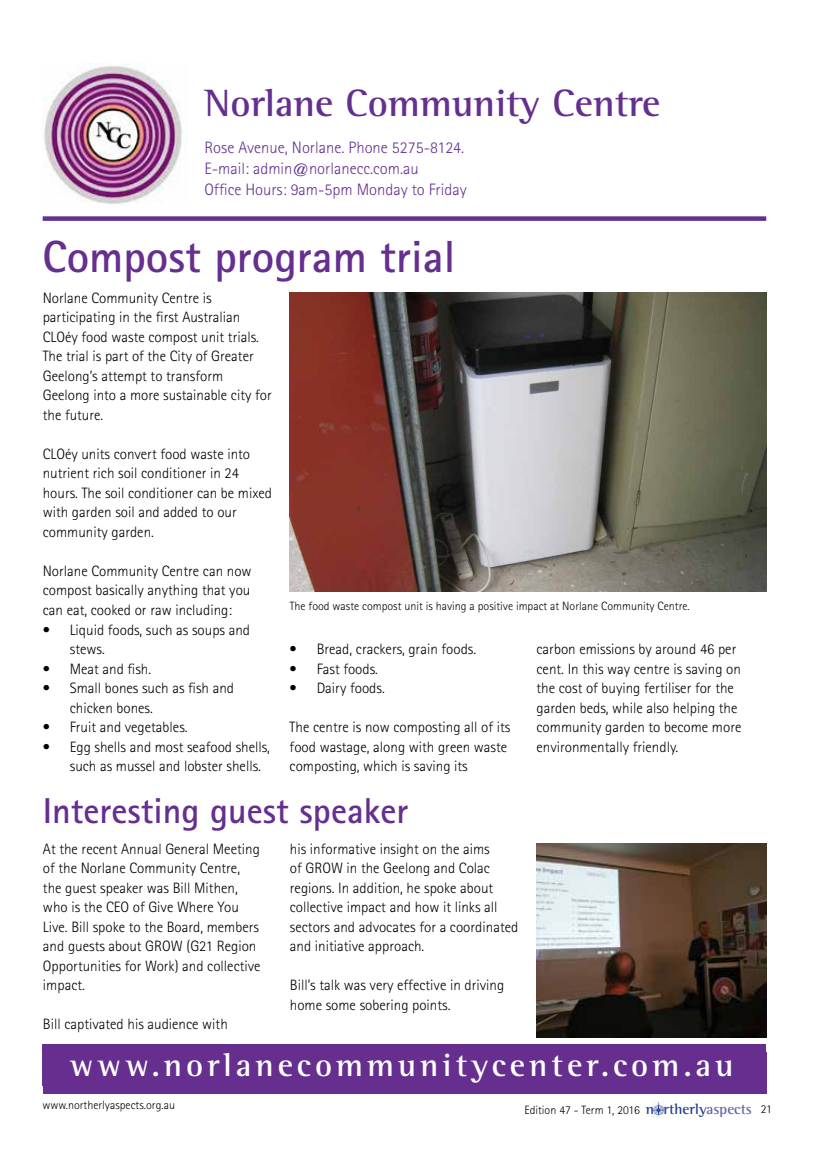
<style>
.page{position:relative;width:830px;height:1149px;background:#fff}
.page>*{position:absolute;margin:0;border:0;box-sizing:border-box;transform-origin:0 0}
.t1{font:700 45px "Rotis Sans Serif Std";color:#662f8f}
.t2{font:700 39px "Rotis Semi Serif Std";color:#652f8f}
.t3{font:700 36px "Rotis Sans Serif Std";color:#662f8f}
.t4{font:700 33px "Rotis Semi Serif Std";letter-spacing:.12em;color:#fff}
.t5{font:300 16.5px/21px "Rotis Sans Serif Std";color:#652f8f}
.t6{font:300 15px/19.5px "Rotis Sans Serif Std";color:#000}
.t7{font:300 12px "Rotis Sans Serif Std";color:#000}
.t8{font:300 12px "Rotis Semi Sans Std";color:#000}
.s1{font-family:"Rotis Semi Serif Std";font-weight:700;font-size:15px;color:#25408f}
.s2{font-family:"Rotis Semi Serif Std";font-weight:700;font-size:15px;color:#6269a7}
</style>
<div class="page">
<img style="left:651px;top:1101px;width:14px;height:14px">
<div style="left:43px;top:1052px;width:723px;height:41px;background:#662f8f"></div>
<div style="left:43px;top:216px;width:722px;height:5px;background:#652f8f"></div>
<img style="left:43px;top:64px;width:139px;height:140px">
<div style="left:43px;top:1043px;width:722px;height:41px;background:#662f8f"></div>
<img style="left:536px;top:843px;width:230px;height:193px">
<img style="left:290px;top:292px;width:476px;height:299px">
<h2 class="t2" style="left:204px;top:79px;width:457px">Norlane Community Centre</h2>
<p class="t5" style="left:204px;top:137px;width:264px">Rose Avenue, Norlane. Phone 5275-8124.<br>E-mail: admin@norlanecc.com.au<br>Office Hours: 9am-5pm Monday to Friday</p>
<h1 class="t1" style="left:43px;top:228px;width:414px">Compost program trial</h1>
<p class="t6" style="left:43px;top:288px;width:230px">Norlane Community Centre is participating in the first Australian<br>CLOéy food waste compost unit trials.<br>The trial is part of the City of Greater<br>Geelong’s attempt to transform<br>Geelong into a more sustainable city for the future.</p>
<p class="t6" style="left:43px;top:444px;width:231px">CLOéy units convert food waste into nutrient rich soil conditioner in 24 hours. The soil conditioner can be mixed with garden soil and added to our community garden.</p>
<p class="t6" style="left:43px;top:561px;width:210px;text-align:justify">Norlane Community Centre can now compost basically anything that you can eat, cooked or raw including:</p>
<p class="t6" style="left:70px;top:619px;width:182px;text-indent:-27px">• Liquid foods, such as soups and stews.</p>
<p class="t6" style="left:43px;top:658px;width:110px">• Meat and fish.</p>
<p class="t6" style="left:70px;top:678px;width:166px;text-indent:-27px">• Small bones such as fish and chicken bones.</p>
<p class="t6" style="left:43px;top:717px;width:146px">• Fruit and vegetables.</p>
<p class="t6" style="left:70px;top:736px;width:201px;text-indent:-27px">• Egg shells and most seafood shells, such as mussel and lobster shells.</p>
<p class="t7" style="left:290px;top:598px;width:401px">The food waste compost unit is having a positive impact at Norlane Community Centre.</p>
<p class="t6" style="left:289px;top:639px;width:188px">• Bread, crackers, grain foods.</p>
<p class="t6" style="left:289px;top:658px;width:90px">• Fast foods.</p>
<p class="t6" style="left:289px;top:678px;width:97px">• Dairy foods.</p>
<p class="t6" style="left:289px;top:717px;width:222px">The centre is now composting all of its food wastage, along with green waste composting, which is saving its</p>
<p class="t6" style="left:536px;top:639px;width:206px">carbon emissions by around 46 per cent. In this way centre is saving on the cost of buying fertiliser for the garden beds, while also helping the community garden to become more environmentally friendly.</p>
<h3 class="t3" style="left:43px;top:788px;width:367px">Interesting guest speaker</h3>
<p class="t6" style="left:43px;top:838px;width:219px">At the recent Annual General Meeting of the Norlane Community Centre, the guest speaker was Bill Mithen, who is the CEO of Give Where You<br>Live. Bill spoke to the Board, members and guests about GROW (G21 Region<br>Opportunities for Work) and collective impact.</p>
<p class="t6" style="left:43px;top:1014px;width:186px">Bill captivated his audience with</p>
<p class="t6" style="left:290px;top:838px;width:230px">his informative insight on the aims<br>of GROW in the Geelong and Colac regions. In addition, he spoke about collective impact and how it links all sectors and advocates for a coordinated and initiative approach.</p>
<p class="t6" style="left:290px;top:975px;width:216px">Bill’s talk was very effective in driving home some sobering points.</p>
<h3 class="t4" style="left:70px;top:1044px;width:665px">www.norlanecommunitycenter.com.au</h3>
<p class="t7" style="left:42px;top:1097px;width:134px">www.northerlyaspects.org.au</p>
<p class="t8" style="left:760px;top:1101px;width:13px">21</p>
<p class="t7" style="left:524px;top:1102px;width:229px">Edition 47 - Term 1, 2016 <span class="s1">n rtherly</span><span class="s2">aspects</span></p>
</div>
